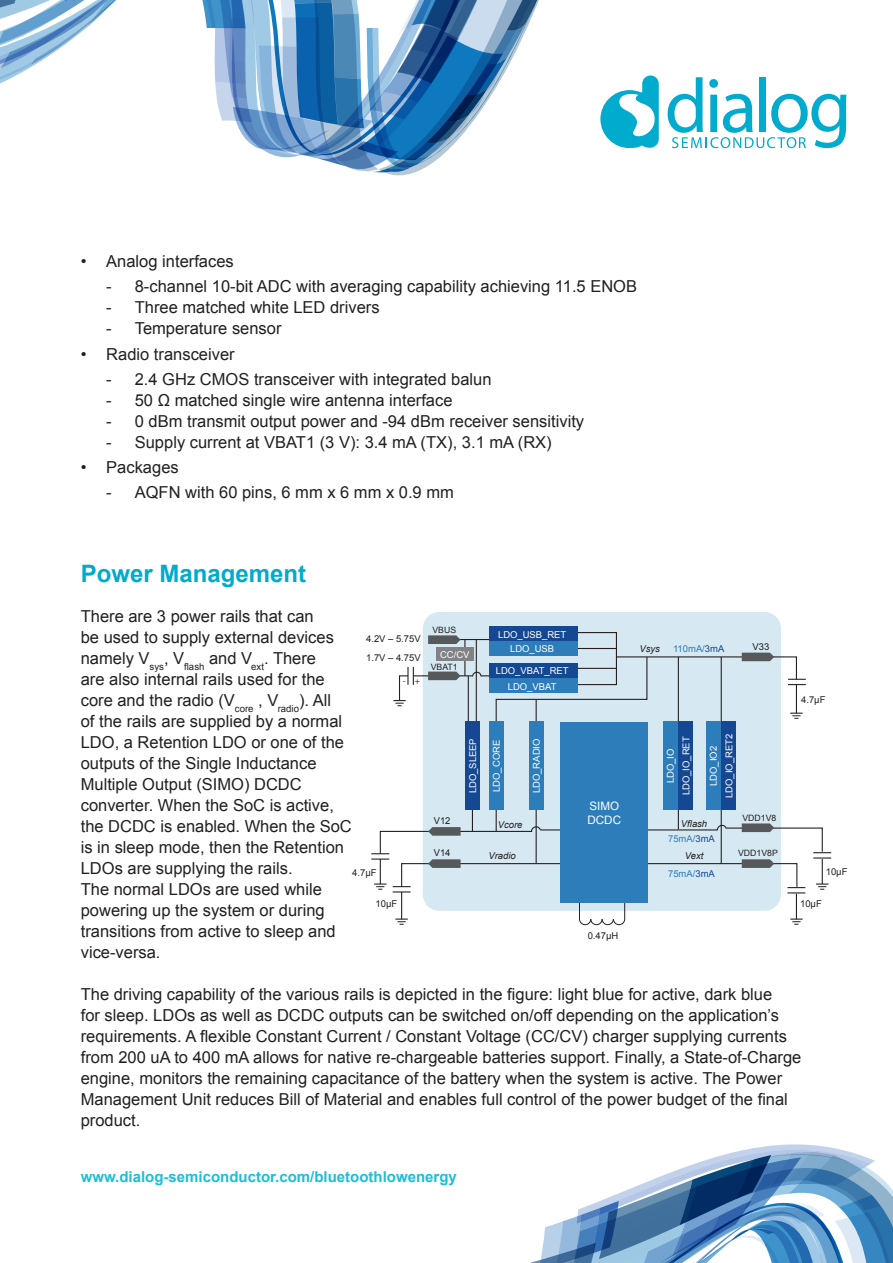
<style>
.page{position:relative;width:893px;height:1263px;background:#fff}
.page>*{position:absolute;margin:0;border:0;box-sizing:border-box;transform-origin:0 0}
.sub_heading_16pt{font:700 24px "Arial";color:#00abcd}
.discriptive_text{font:16.5px/21px "Arial";color:#231f20}
.t1{font:700 15px "Arial";color:#1cbed8}
.t2{font:11.7px/14px "Arial";color:#fff}
.t3{font:9.45px/15.8px "Arial";color:#fff;text-align:center}
.t4{font:9.45px "Arial";color:#231f20}
.t5{font:9.45px "Arial";color:#2d7dba}
.t6{font:italic 9.45px "Arial";color:#231f20}
.t7{font:8.7px "Arial";color:#231f20}
.t8{font:8.7px "Myriad Pro";color:#231f20}
.s1{color:#154893}
</style>
<div class="page">
<svg style="left:600px;top:75px;width:59px;height:73px"></svg>
<svg style="left:667px;top:77px;width:179px;height:71px"></svg>
<svg style="left:531px;top:1144px;width:362px;height:119px"></svg>
<svg style="left:0;top:0;width:539px;height:172px"></svg>
<div style="left:423px;top:612px;width:358px;height:299px;background:#d6e8f2;border-radius:16px"></div>
<div style="left:571px;top:632px;width:46px;height:53px;border:1px solid #231f20"></div>
<svg style="left:371px;top:635px;width:460px;height:291px"></svg>
<div style="left:489px;top:626px;width:89px;height:15px;background:#154893"></div>
<div style="left:489px;top:641px;width:89px;height:15px;background:#2d7dba"></div>
<div style="left:489px;top:662px;width:89px;height:15px;background:#154893"></div>
<div style="left:489px;top:677px;width:89px;height:15px;background:#2d7dba"></div>
<div style="left:663px;top:722px;width:15px;height:88px;background:#2d7dba"></div>
<div style="left:529px;top:722px;width:15px;height:88px;background:#2d7dba"></div>
<div style="left:560px;top:722px;width:88px;height:180px;background:#2d7dba"></div>
<div style="left:489px;top:722px;width:15px;height:88px;background:#2d7dba"></div>
<div style="left:678px;top:722px;width:15px;height:88px;background:#154893"></div>
<div style="left:465px;top:722px;width:15px;height:88px;background:#154893"></div>
<div style="left:706px;top:722px;width:15px;height:88px;background:#2d7dba"></div>
<div style="left:721px;top:722px;width:15px;height:88px;background:#154893"></div>
<p class="discriptive_text" style="left:81px;top:251px;width:154px">• Analog interfaces</p>
<p class="discriptive_text" style="left:106px;top:276px;width:532px">- 8-channel 10-bit ADC with averaging capability achieving 11.5 ENOB</p>
<p class="discriptive_text" style="left:106px;top:297px;width:275px">- Three matched white LED drivers</p>
<p class="discriptive_text" style="left:106px;top:318px;width:177px">- Temperature sensor</p>
<p class="discriptive_text" style="left:81px;top:344px;width:155px">• Radio transceiver</p>
<p class="discriptive_text" style="left:106px;top:369px;width:387px">- 2.4 GHz CMOS transceiver with integrated balun</p>
<p class="discriptive_text" style="left:106px;top:390px;width:348px">- 50 Ω matched single wire antenna interface</p>
<p class="discriptive_text" style="left:106px;top:411px;width:479px">- 0 dBm transmit output power and -94 dBm receiver sensitivity</p>
<p class="discriptive_text" style="left:106px;top:432px;width:447px">- Supply current at VBAT1 (3 V): 3.4 mA (TX), 3.1 mA (RX)</p>
<p class="discriptive_text" style="left:81px;top:457px;width:99px">• Packages</p>
<p class="discriptive_text" style="left:106px;top:482px;width:349px">- AQFN with 60 pins, 6 mm x 6 mm x 0.9 mm</p>
<p class="sub_heading_16pt" style="left:81px;top:558px;width:227px">Power Management</p>
<p class="discriptive_text" style="left:81px;top:606px;width:273px">There are 3 power rails that can<br>be used to supply external devices namely V<sub>sys</sub>, V<sub>flash</sub> and V<sub>ext</sub>. There<br>are also internal rails used for the core and the radio (V<sub>core</sub> , V<sub>radio</sub>). All<br>of the rails are supplied by a normal<br>LDO, a Retention LDO or one of the outputs of the Single Inductance<br>Multiple Output (SIMO) DCDC converter. When the SoC is active, the DCDC is enabled. When the SoC is in sleep mode, then the Retention<br>LDOs are supplying the rails.<br>The normal LDOs are used while powering up the system or during transitions from active to sleep and vice-versa.</p>
<p class="t4" style="left:366px;top:632px;width:56px">4.2V – 5.75V</p>
<p class="t4" style="left:366px;top:652px;width:56px">1.7V – 4.75V</p>
<p class="t8" style="left:403px;top:675px;width:19px">- +</p>
<p class="t4" style="left:352px;top:866px;width:26px">4.7μF</p>
<p class="t4" style="left:376px;top:898px;width:23px">10μF</p>
<p class="t7" style="left:432px;top:624px;width:25px">VBUS</p>
<p class="t3" style="left:440px;top:647px;width:31px">CC/CV</p>
<p class="t7" style="left:431px;top:661px;width:28px">VBAT1</p>
<p class="t3" style="left:498px;top:626px;width:70px">LDO_USB_RET</p>
<p class="t3" style="left:496px;top:662px;width:74px">LDO_VBAT_RET</p>
<p class="t3" style="left:510px;top:641px;width:46px">LDO_USB</p>
<p class="t3" style="left:508px;top:678px;width:50px">LDO_VBAT</p>
<p class="t6" style="left:639px;top:643px;width:22px">Vsys</p>
<p class="t5" style="left:673px;top:643px;width:53px">110mA/<span class="s1">3mA</span></p>
<p class="t3" style="left:465px;top:793px;width:57px;rotate:-90deg">LDO_SLEEP</p>
<p class="t3" style="left:489px;top:792px;width:53px;rotate:-90deg">LDO_CORE</p>
<p class="t3" style="left:529px;top:793px;width:56px;rotate:-90deg">LDO_RADIO</p>
<p class="t3" style="left:663px;top:795px;width:60px;rotate:-90deg">LDO_IO<br>LDO_IO_RET</p>
<p class="t3" style="left:706px;top:798px;width:66px;rotate:-90deg">LDO_IO2<br>LDO_IO_RET2</p>
<p class="t4" style="left:752px;top:641px;width:18px">V33</p>
<p class="t4" style="left:434px;top:814px;width:18px">V12</p>
<p class="t2" style="left:587px;top:799px;width:35px">SIMO<br>DCDC</p>
<p class="t6" style="left:498px;top:819px;width:26px">Vcore</p>
<p class="t6" style="left:681px;top:817px;width:28px">Vflash</p>
<p class="t5" style="left:668px;top:832px;width:48px">75mA/<span class="s1">3mA</span></p>
<p class="t5" style="left:668px;top:868px;width:48px">75mA/<span class="s1">3mA</span></p>
<p class="t4" style="left:434px;top:847px;width:18px">V14</p>
<p class="t6" style="left:489px;top:849px;width:29px">Vradio</p>
<p class="t6" style="left:685px;top:849px;width:20px">Vext</p>
<p class="t4" style="left:588px;top:929px;width:32px">0.47μH</p>
<p class="t7" style="left:742px;top:812px;width:35px">VDD1V8</p>
<p class="t7" style="left:738px;top:848px;width:41px">VDD1V8P</p>
<p class="t4" style="left:801px;top:694px;width:26px">4.7μF</p>
<p class="t4" style="left:826px;top:866px;width:23px">10μF</p>
<p class="t4" style="left:800px;top:898px;width:23px">10μF</p>
<p class="discriptive_text" style="left:81px;top:983px;width:722px">The driving capability of the various rails is depicted in the figure: light blue for active, dark blue<br>for sleep. LDOs as well as DCDC outputs can be switched on/off depending on the application’s requirements. A flexible Constant Current / Constant Voltage (CC/CV) charger supplying currents from 200 uA to 400 mA allows for native re-chargeable batteries support. Finally, a State-of-Charge engine, monitors the remaining capacitance of the battery when the system is active. The Power Management Unit reduces Bill of Material and enables full control of the power budget of the final product.</p>
<p class="t1" style="left:81px;top:1167px;width:378px">www.dialog-semiconductor.com/bluetoothlowenergy</p>
</div>
